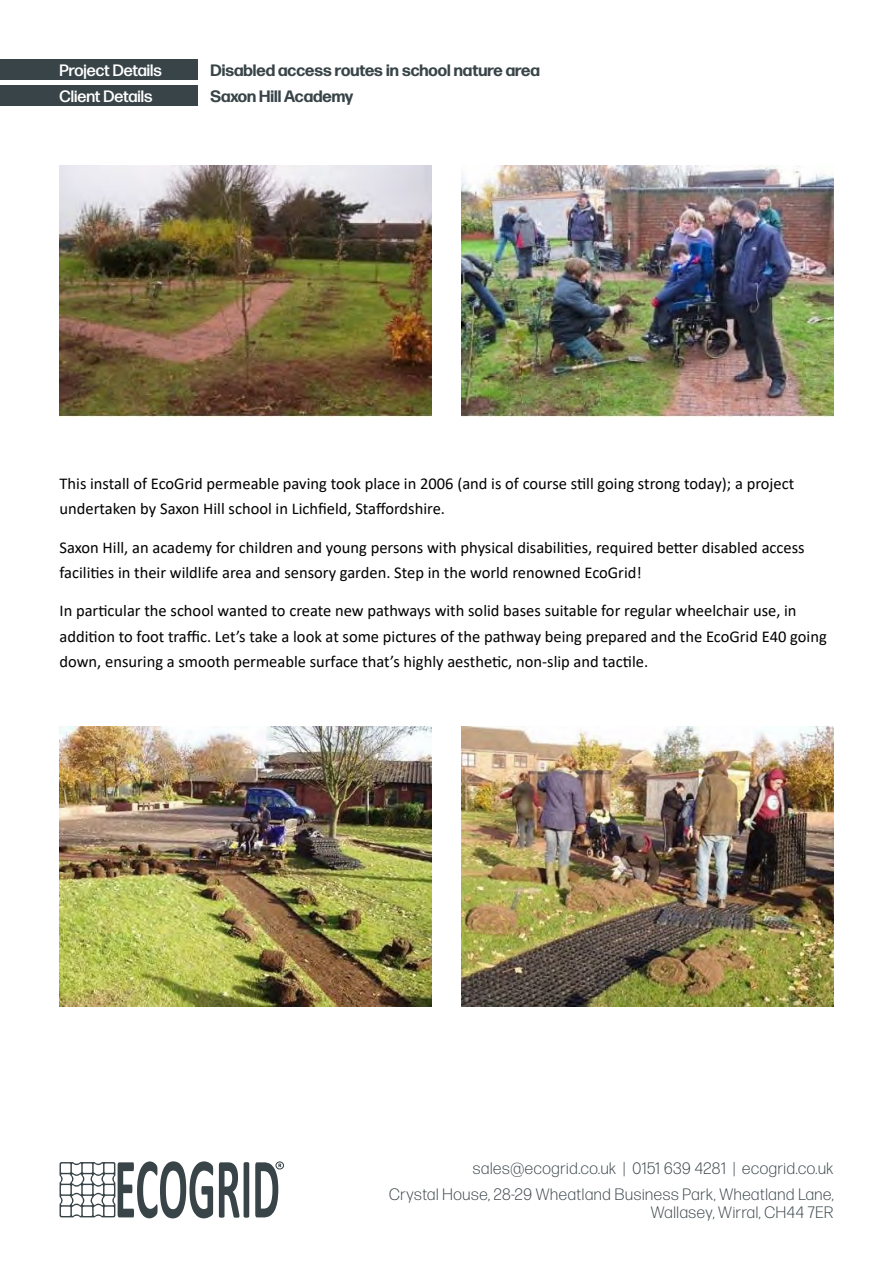
<style>
.page{position:relative;width:893px;height:1263px;background:#fff}
.page>*{position:absolute;margin:0;border:0;box-sizing:border-box;transform-origin:0 0}
.t1{font:16.5px/25.5px "Calibri";color:#000}
.t2{font:300 16.5px/26.5px "Forma DJR Deck";letter-spacing:.04em;color:#384448;text-align:right}
.t3{font:700 16.5px/25.5px "Forma DJR Deck";color:#384448}
.t4{font:500 16.5px/25.5px "Forma DJR Deck";color:#fff}
</style>
<div class="page">
<svg style="left:60px;top:1161px;width:153px;height:57px"></svg>
<svg style="left:219px;top:1162px;width:30px;height:56px"></svg>
<svg style="left:255px;top:1161px;width:29px;height:56px"></svg>
<div style="left:0;top:60px;width:198px;height:20px;background:#384448"></div>
<div style="left:0;top:85px;width:198px;height:21px;background:#384448"></div>
<img style="left:60px;top:727px;width:371px;height:279px">
<img style="left:461px;top:727px;width:372px;height:279px">
<img style="left:60px;top:165px;width:372px;height:252px">
<img style="left:461px;top:165px;width:372px;height:252px">
<p class="t4" style="left:60px;top:57px;width:104px">Project Details<br>Client Details</p>
<p class="t3" style="left:210px;top:57px;width:331px">Disabled access routes in school nature area<br>Saxon Hill Academy</p>
<p class="t1" style="left:60px;top:470px;width:736px">This install of EcoGrid permeable paving took place in 2006 (and is of course still going strong today); a project undertaken by Saxon Hill school in Lichfield, Staffordshire.</p>
<p class="t1" style="left:60px;top:534px;width:747px">Saxon Hill, an academy for children and young persons with physical disabilities, required better disabled access facilities in their wildlife area and sensory garden. Step in the world renowned EcoGrid!</p>
<p class="t1" style="left:60px;top:598px;width:769px">In particular the school wanted to create new pathways with solid bases suitable for regular wheelchair use, in addition to foot traffic. Let’s take a look at some pictures of the pathway being prepared and the EcoGrid E40 going down, ensuring a smooth permeable surface that’s highly aesthetic, non-slip and tactile.</p>
<p class="t2" style="left:389px;top:1154px;width:446px">sales@ecogrid.co.uk | 0151 639 4281 | ecogrid.co.uk<br>Crystal House, 28-29 Wheatland Business Park, Wheatland Lane,</p>
<p class="t2" style="left:651px;top:1199px;width:184px">Wallasey, Wirral, CH44 7ER</p>
</div>
